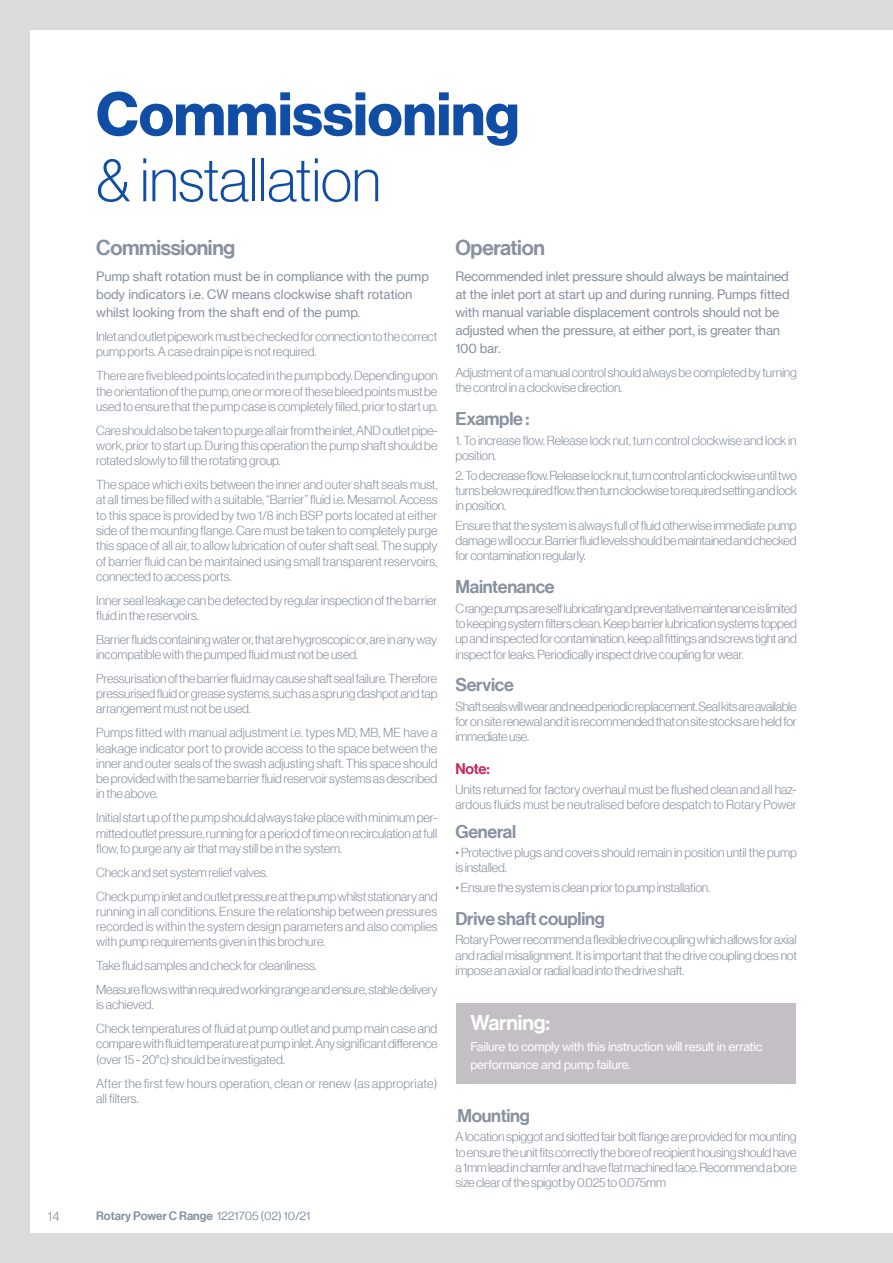
<style>
.page{position:relative;width:893px;height:1263px;background:#fff}
.page>*{position:absolute;margin:0;border:0;box-sizing:border-box;transform-origin:0 0}
.t1{font:60px "N Haas Grotesk DS Pro 75 Bd";color:#104da4}
.t2{font:60px "N Haas Grotesk DS Pro 35 X Lt";color:#104da4}
.t3{font:21px "N Haas Grotesk DS Pro 65 Md";letter-spacing:-.015em;color:#8891a0}
.t4{font:21px "N Haas Grotesk DS Pro 65 Md";letter-spacing:-.005em;color:#fff}
.t5{font:18px "N Haas Grotesk DS Pro 65 Md";letter-spacing:-.015em;color:#8891a0}
.t6{font:15px "N Haas Grotesk DS Pro 65 Md";color:#c4285c}
.t7{font:13.5px "N Haas Grotesk DS Pro 45 Lt";color:#8891a0}
.t8{font:12.75px/15.3px "N Haas Grotesk DS Pro 45 Lt";letter-spacing:-.01em;color:#8891a0;text-align:justify}
.t9{font:12.75px/18px "N Haas Grotesk TX Pro 55 Rg";letter-spacing:-.02em;color:#8891a0}
.t10{font:12.75px/15.3px "N Haas Grotesk DS Pro 45 Lt";letter-spacing:.015em;color:#8891a0}
.t11{font:12px/18px "N Haas Grotesk TX Pro 55 Rg";letter-spacing:-.03em;color:#fff}
.t12{font:12px "N Haas Grotesk DS Pro 65 Md";color:#8891a0}
.s1{font-family:"N Haas Grotesk DS Pro 55 Rg"}
.s2{font-family:"N Haas Grotesk DS Pro 45 Lt";font-size:12.75px}
</style>
<div class="page">
<div style="left:0;top:0;width:893px;height:30px;background:#dedbde"></div>
<div style="left:0;top:1233px;width:893px;height:30px;background:#dedbde"></div>
<div style="left:0;top:0;width:30px;height:1263px;background:#dedbde"></div>
<div style="left:456px;top:1003px;width:340px;height:81px;background:#c4bfc4"></div>
<h1 class="t1" style="left:96px;top:79px;width:425px">Commissioning</h1>
<h1 class="t2" style="left:96px;top:147px;width:286px">&amp; installation</h1>
<h2 class="t3" style="left:96px;top:235px;width:141px">Commissioning</h2>
<p class="t9" style="left:96px;top:268px;width:334px">Pump shaft rotation must be in compliance with the pump body indicators i.e. CW means clockwise shaft rotation whilst looking from the shaft end of the pump.</p>
<p class="t8" style="left:96px;top:329px;width:343px">Inlet and outlet pipework must be checked for connection to the correct pump ports. A case drain pipe is not required.</p>
<p class="t8" style="left:96px;top:368px;width:343px">There are five bleed points located in the pump body. Depending upon the orientation of the pump, one or more of these bleed points must be used to ensure that the pump case is completely filled, prior to start up.</p>
<p class="t8" style="left:96px;top:422px;width:343px">Care should also be taken to purge all air from the inlet, AND outlet pipe&shy;work, prior to start up. During this operation the pump shaft should be rotated slowly to fill the rotating group.</p>
<p class="t8" style="left:96px;top:477px;width:343px">The space which exits between the inner and outer shaft seals must, at all times be filled with a suitable, “Barrier” fluid i.e. Mesamol. Access to this space is provided by two 1/8 inch BSP ports located at either side of the mounting flange. Care must be taken to completely purge this space of all air, to allow lubrication of outer shaft seal. The supply of barrier fluid can be maintained using small transparent reservoirs, connected to access ports.</p>
<p class="t8" style="left:96px;top:592px;width:343px">Inner seal leakage can be detected by regular inspection of the barrier fluid in the reservoirs.</p>
<p class="t8" style="left:96px;top:632px;width:343px">Barrier fluids containing water or, that are hygroscopic or, are in any way incompatible with the pumped fluid must not be used.</p>
<p class="t8" style="left:96px;top:671px;width:343px">Pressurisation of the barrier fluid may cause shaft seal failure. Therefore pressurised fluid or grease systems, such as a sprung dashpot and tap arrangement must not be used.</p>
<p class="t8" style="left:96px;top:725px;width:343px">Pumps fitted with manual adjustment i.e. types MD, MB, ME have a leakage indicator port to provide access to the space between the inner and outer seals of the swash adjusting shaft. This space should be provided with the same barrier fluid reservoir systems as described in the above.</p>
<p class="t8" style="left:96px;top:810px;width:343px">Initial start up of the pump should always take place with minimum per&shy;mitted outlet pressure, running for a period of time on recirculation at full flow, to purge any air that may still be in the system.</p>
<p class="t8" style="left:96px;top:860px;width:343px;line-height:23.9px">Check and set system relief valves.<br>Check pump inlet and outlet pressure at the pump whilst stationary and</p>
<p class="t8" style="left:96px;top:904px;width:343px">running in all conditions. Ensure the relationship between pressures recorded is within the system design parameters and also complies with pump requirements given in this brochure.</p>
<p class="t8" style="left:96px;top:954px;width:343px;line-height:23.9px">Take fluid samples and check for cleanliness.<br>Measure flows within required working range and ensure, stable delivery</p>
<p class="t8" style="left:96px;top:993px;width:343px;line-height:23.9px">is achieved.<br>Check temperatures of fluid at pump outlet and pump main case and</p>
<p class="t8" style="left:96px;top:1036px;width:343px">compare with fluid temperature at pump inlet. Any significant difference (over 15 - 20°c) should be investigated.</p>
<p class="t10" style="left:96px;top:1075px;width:343px">After the first few hours operation, clean or renew (as appropriate) all filters.</p>
<h2 class="t3" style="left:455px;top:235px;width:91px">Operation</h2>
<p class="t9" style="left:455px;top:268px;width:336px">Recommended inlet pressure should always be maintained at the inlet port at start up and during running. Pumps fitted with manual variable displacement controls should not be adjusted when the pressure, at either port, is greater than 100 bar.</p>
<p class="t8" style="left:455px;top:365px;width:343px">Adjustment of a manual control should always be completed by turning the control in a clockwise direction.</p>
<h3 class="t5" style="left:455px;top:408px;width:75px">Example :</h3>
<p class="t8" style="left:455px;top:433px;width:343px">1. To increase flow. Release lock nut, turn control clockwise and lock in position.</p>
<p class="t8" style="left:455px;top:467px;width:343px">2. To decrease flow. Release lock nut, turn control anti clockwise until two turns below required flow. then turn clockwise to required setting and lock in position.</p>
<p class="t8" style="left:455px;top:518px;width:343px">Ensure that the system is always full of fluid otherwise immediate pump damage will occur. Barrier fluid levels should be maintained and checked for contamination regularly.</p>
<h3 class="t5" style="left:455px;top:576px;width:101px">Maintenance</h3>
<p class="t8" style="left:455px;top:600px;width:343px">C range pumps are self lubricating and preventative maintenance is limited to keeping system filters clean. Keep barrier lubrication systems topped up and inspected for contamination, keep all fittings and screws tight and inspect for leaks. Periodically inspect drive coupling for wear.</p>
<h3 class="t5" style="left:455px;top:674px;width:60px">Service</h3>
<p class="t8" style="left:455px;top:699px;width:343px">Shaft seals will wear and need periodic replacement. Seal kits are available for on site renewal and it is recommended that on site stocks are held for immediate use.</p>
<p class="t6" style="left:455px;top:760px;width:36px">Note:</p>
<p class="t8" style="left:455px;top:782px;width:343px">Units returned for factory overhaul must be flushed clean and all haz&shy;ardous fluids must be neutralised before despatch to Rotary Power</p>
<h3 class="t5" style="left:455px;top:821px;width:62px">General</h3>
<p class="t8" style="left:455px;top:845px;width:343px">• Protective plugs and covers should remain in position until the pump is installed.</p>
<p class="t8" style="left:455px;top:880px;width:256px">• Ensure the system is clean prior to pump installation.</p>
<h3 class="t5" style="left:455px;top:908px;width:151px">Drive shaft coupling</h3>
<p class="t8" style="left:455px;top:932px;width:343px">Rotary Power recommend a flexible drive coupling which allows for axial and radial misalignment. It is important that the drive coupling does not impose an axial or radial load into the drive shaft.</p>
<h2 class="t4" style="left:470px;top:1010px;width:81px">Warning:</h2>
<p class="t11" style="left:470px;top:1037px;width:294px">Failure to comply with this instruction will result in erratic performance and pump failure.</p>
<p class="t7" style="left:48px;top:1208px;width:13px">14</p>
<p class="t12" style="left:96px;top:1209px;width:216px">Rotary Power C Range <span class="s1">1221705 (02) 10/21</span></p>
<h3 class="t5" style="left:455px;top:1105px;width:76px"><span class="s2">.</span>Mounting</h3>
<p class="t8" style="left:455px;top:1129px;width:343px">A location spiggot and slotted fair bolt flange are provided for mounting to ensure the unit fits correctly the bore of recipient housing should have a 1mm lead in chamfer and have flat machined face. Recommend a bore size clear of the spigot by 0.025 to 0.075mm</p>
</div>
